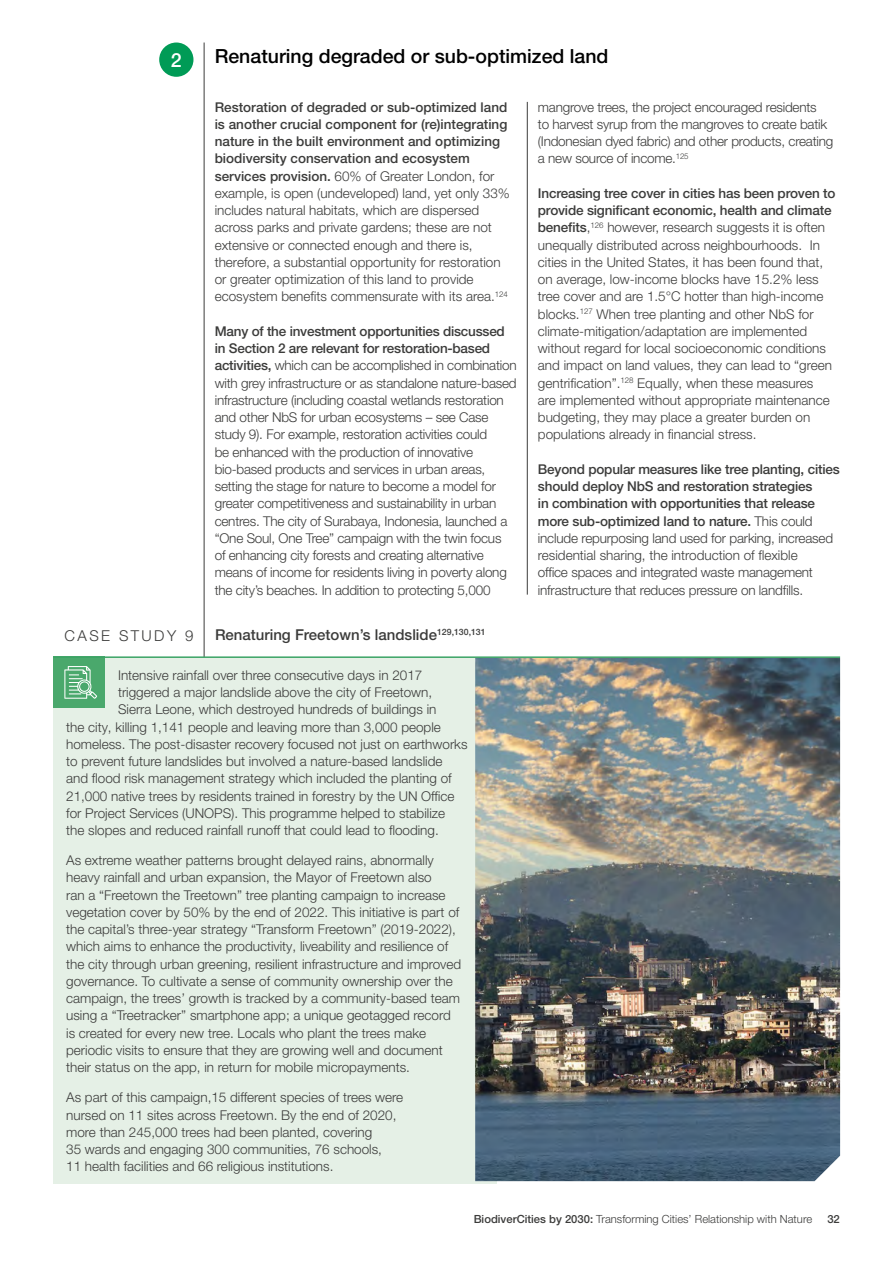
<style>
.page{position:relative;width:893px;height:1263px;background:#fff}
.page>*{position:absolute;margin:0;border:0;box-sizing:border-box;transform-origin:0 0}
.t1{font:500 19.5px "Helvetica Neue LT Pro";color:#000}
.t2{font:500 19.5px "Helvetica Neue LT Pro";color:#fff}
.t3{font:500 15px "Helvetica Neue LT Pro";color:#3c3c3b}
.t4{font:300 15px "Helvetica Neue LT Pro";letter-spacing:.16em;color:#3c3c3b}
.t5{font:300 13.5px/17.2px "Helvetica Neue LT Pro";color:#3c3c3b}
.t6{font:300 11.25px "Helvetica Neue LT Pro";color:#3c3c3b}
.t7{font:500 11.25px "Helvetica Neue LT Pro";color:#3c3c3b}
.s1{font-weight:500}
</style>
<div class="page">
<hr style="left:527px;top:102px;width:1px;height:493px;background:#3c3c3b">
<hr style="left:204px;top:43px;width:1px;height:834px;background:#3c3c3b">
<div style="left:53px;top:657px;width:443px;height:527px;background:#e5f0e6"></div>
<img style="left:475px;top:658px;width:365px;height:523px">
<div style="left:53px;top:656px;width:52px;height:52px;background:#4aa86c"></div>
<svg style="left:64px;top:666px;width:33px;height:33px"></svg>
<hr style="left:53px;top:656px;width:787px;height:2px;background:#3ca465">
<div style="left:159px;top:43px;width:34px;height:34px;background:#009b56;border-radius:50%"></div>
<h1 class="t2" style="left:171px;top:48px;width:12px">2</h1>
<p class="t4" style="left:65px;top:627px;width:130px">CASE STUDY 9</p>
<h1 class="t1" style="left:215px;top:44px;width:395px">Renaturing degraded or sub-optimized land</h1>
<p class="t5" style="left:215px;top:98px;width:297px"><span class="s1">Restoration of degraded or sub-optimized land is another crucial component for (re)integrating nature in the built environment and optimizing biodiversity conservation and ecosystem services provision.</span> 60% of Greater London, for example, is open (undeveloped) land, yet only 33% includes natural habitats, which are dispersed across parks and private gardens; these are not extensive or connected enough and there is, therefore, a substantial opportunity for restoration or greater optimization of this land to provide ecosystem benefits commensurate with its area.<sup>124</sup></p>
<p class="t5" style="left:215px;top:322px;width:303px"><span class="s1">Many of the investment opportunities discussed in Section 2 are relevant for restoration-based activities,</span> which can be accomplished in combination with grey infrastructure or as standalone nature-based infrastructure (including coastal wetlands restoration and other NbS for urban ecosystems – see Case study 9). For example, restoration activities could<br>be enhanced with the production of innovative bio-based products and services in urban areas, setting the stage for nature to become a model for greater competitiveness and sustainability in urban centres. The city of Surabaya, Indonesia, launched a “One Soul, One Tree” campaign with the twin focus<br>of enhancing city forests and creating alternative means of income for residents living in poverty along the city’s beaches. In addition to protecting 5,000</p>
<p class="t5" style="left:538px;top:98px;width:297px">mangrove trees, the project encouraged residents<br>to harvest syrup from the mangroves to create batik (Indonesian dyed fabric) and other products, creating a new source of income.<sup>125</sup></p>
<p class="t5" style="left:538px;top:184px;width:299px"><span class="s1">Increasing tree cover in cities has been proven to provide significant economic, health and climate benefits</span>,<sup>126</sup> however, research suggests it is often unequally distributed across neighbourhoods. In cities in the United States, it has been found that, on average, low-income blocks have 15.2% less tree cover and are 1.5°C hotter than high-income blocks.<sup>127</sup> When tree planting and other NbS for climate-mitigation/adaptation are implemented without regard for local socioeconomic conditions and impact on land values, they can lead to “green gentrification”.<sup>128</sup> Equally, when these measures<br>are implemented without appropriate maintenance budgeting, they may place a greater burden on populations already in financial stress.</p>
<p class="t5" style="left:538px;top:460px;width:303px"><span class="s1">Beyond popular measures like tree planting, cities should deploy NbS and restoration strategies<br>in combination with opportunities that release more sub-optimized land to nature.</span> This could include repurposing land used for parking, increased residential sharing, the introduction of flexible<br>office spaces and integrated waste management infrastructure that reduces pressure on landfills.</p>
<p class="t3" style="left:215px;top:625px;width:272px">Renaturing Freetown’s landslide<sup>129,130,131</sup></p>
<p class="t5" style="left:118px;top:666px;width:306px">Intensive rainfall over three consecutive days in 2017</p>
<p class="t5" style="left:118px;top:683px;width:316px">triggered a major landslide above the city of Freetown,</p>
<p class="t5" style="left:118px;top:701px;width:320px">Sierra Leone, which destroyed hundreds of buildings in</p>
<p class="t5" style="left:66px;top:718px;width:376px">the city, killing 1,141 people and leaving more than 3,000 people</p>
<p class="t5" style="left:66px;top:735px;width:403px">homeless. The post-disaster recovery focused not just on earthworks</p>
<p class="t5" style="left:66px;top:752px;width:378px">to prevent future landslides but involved a nature-based landslide</p>
<p class="t5" style="left:66px;top:770px;width:387px">and flood risk management strategy which included the planting of</p>
<p class="t5" style="left:66px;top:787px;width:390px">21,000 native trees by residents trained in forestry by the UN Office</p>
<p class="t5" style="left:66px;top:804px;width:380px">for Project Services (UNOPS). This programme helped to stabilize</p>
<p class="t5" style="left:66px;top:821px;width:374px">the slopes and reduced rainfall runoff that could lead to flooding.</p>
<p class="t5" style="left:66px;top:851px;width:397px">As extreme weather patterns brought delayed rains, abnormally heavy rainfall and urban expansion, the Mayor of Freetown also<br>ran a “Freetown the Treetown” tree planting campaign to increase vegetation cover by 50% by the end of 2022. This initiative is part of the capital’s three-year strategy “Transform Freetown” (2019-2022), which aims to enhance the productivity, liveability and resilience of the city through urban greening, resilient infrastructure and improved governance. To cultivate a sense of community ownership over the campaign, the trees’ growth is tracked by a community-based team using a “Treetracker” smartphone app; a unique geotagged record is created for every new tree. Locals who plant the trees make periodic visits to ensure that they are growing well and document their status on the app, in return for mobile micropayments.</p>
<p class="t5" style="left:66px;top:1088px;width:339px">As part of this campaign,15 different species of trees were nursed on 11 sites across Freetown. By the end of 2020, more than 245,000 trees had been planted, covering<br>35 wards and engaging 300 communities, 76 schools,<br>11 health facilities and 66 religious institutions.</p>
<p class="t6" style="left:474px;top:1212px;width:340px"><span class="s1">BiodiverCities by 2030:</span> Transforming Cities’ Relationship with Nature</p>
<p class="t7" style="left:827px;top:1212px;width:14px">32</p>
</div>
